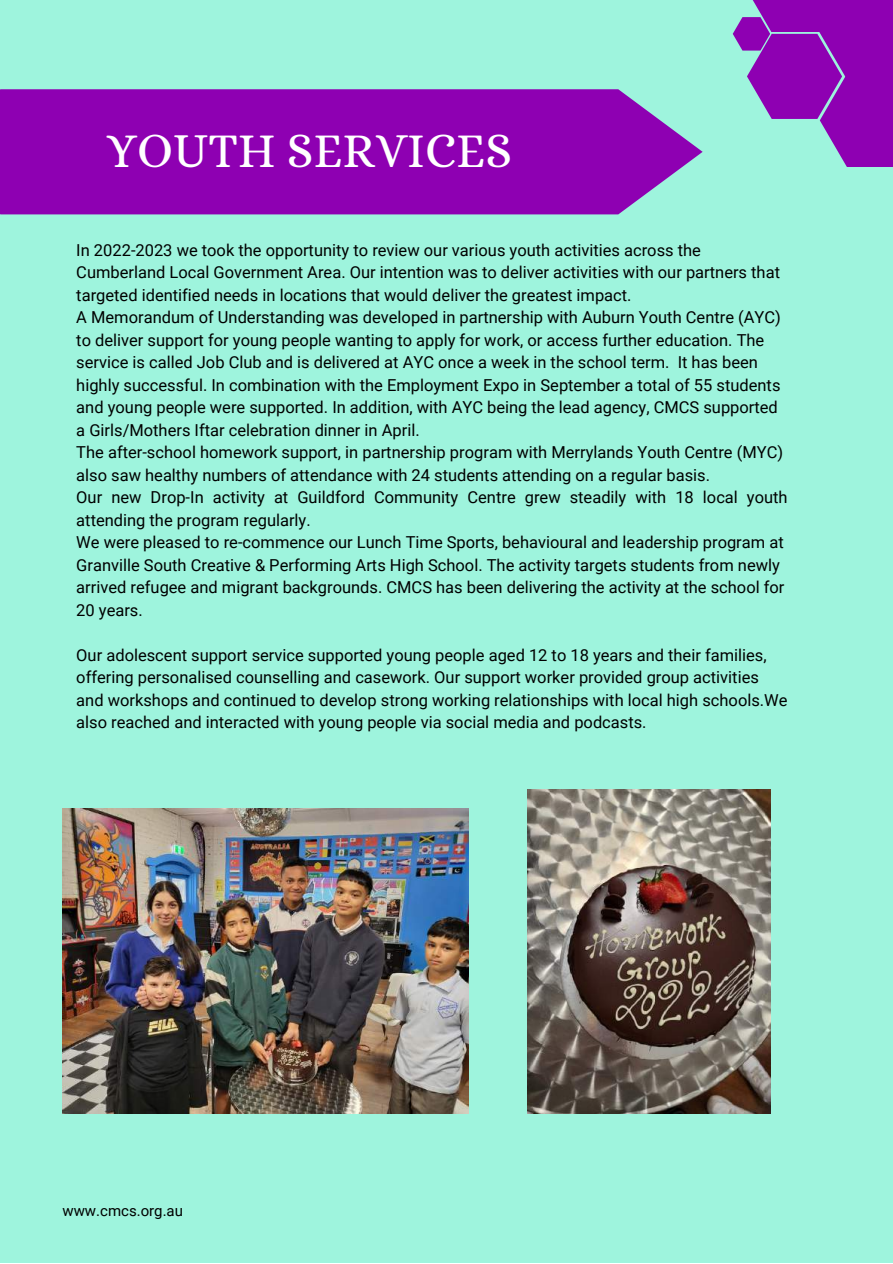
<style>
.page{position:relative;width:893px;height:1264px;background:#fff}
.page>*{position:absolute;margin:0;border:0;box-sizing:border-box;transform-origin:0 0}
.t1{font:49.05px "Alice";color:#fff}
.t2{font:16.5px/22.5px "Roboto";color:#000}
.t3{font:15px "Roboto";color:#000}
</style>
<div class="page">
<div style="left:0;top:0;width:892px;height:1262px;background:#9ef4dd"></div>
<div style="left:800px;top:0;width:92px;height:113px;background:#8e00b2"></div>
<svg style="left:732px;top:17px;width:160px;height:150px"></svg>
<div style="left:744px;top:0;width:113px;height:32px;background:#8e00b2"></div>
<img style="left:62px;top:808px;width:406px;height:305px">
<img style="left:527px;top:789px;width:243px;height:324px">
<div style="left:0;top:89px;width:702px;height:125px;background:#8e00b2"></div>
<h1 class="t1" style="left:107px;top:122px;width:407px">YOUTH SERVICES</h1>
<p class="t2" style="left:76px;top:239px;width:712px">In 2022-2023 we took the opportunity to review our various youth activities across the Cumberland Local Government Area. Our intention was to deliver activities with our partners that targeted identified needs in locations that would deliver the greatest impact.<br>A Memorandum of Understanding was developed in partnership with Auburn Youth Centre (AYC) to deliver support for young people wanting to apply for work, or access further education. The service is called Job Club and is delivered at AYC once a week in the school term. It has been highly successful. In combination with the Employment Expo in September a total of 55 students and young people were supported. In addition, with AYC being the lead agency, CMCS supported a Girls/Mothers Iftar celebration dinner in April.<br>The after-school homework support, in partnership program with Merrylands Youth Centre (MYC) also saw healthy numbers of attendance with 24 students attending on a regular basis.<br>Our new Drop-In activity at Guildford Community Centre grew steadily with 18 local youth attending the program regularly.<br>We were pleased to re-commence our Lunch Time Sports, behavioural and leadership program at Granville South Creative &amp; Performing Arts High School. The activity targets students from newly arrived refugee and migrant backgrounds. CMCS has been delivering the activity at the school for 20 years.</p>
<p class="t2" style="left:76px;top:644px;width:712px">Our adolescent support service supported young people aged 12 to 18 years and their families, offering personalised counselling and casework. Our support worker provided group activities and workshops and continued to develop strong working relationships with local high schools.We also reached and interacted with young people via social media and podcasts.</p>
<p class="t3" style="left:62px;top:1201px;width:122px">www.cmcs.org.au</p>
</div>
